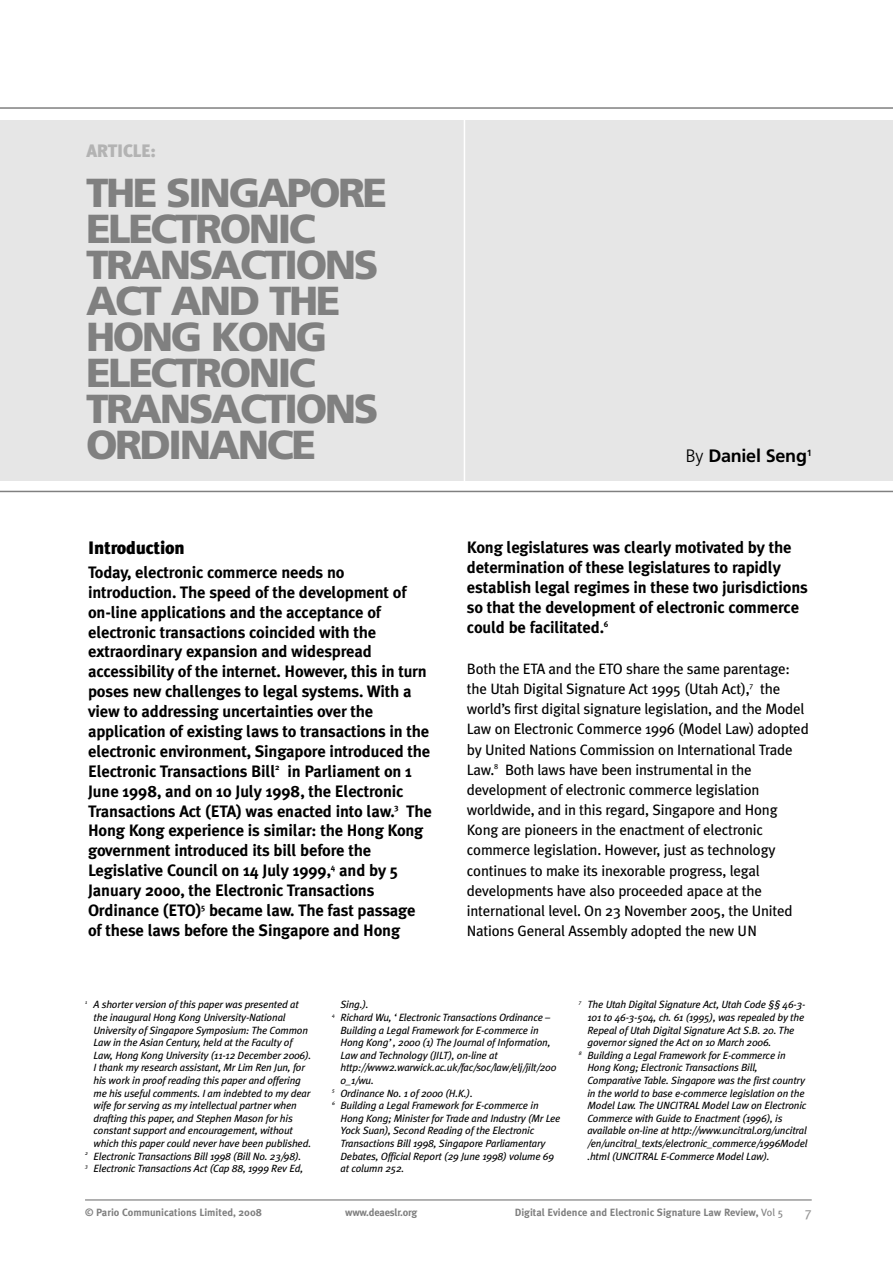
<style>
.page{position:relative;width:893px;height:1263px;background:#fff}
.page>*{position:absolute;margin:0;border:0;box-sizing:border-box;transform-origin:0 0}
.t1{font:900 40.5px/36px "Frutiger";letter-spacing:-.06em;color:#808080}
.t2{font:700 18px "Frutiger";letter-spacing:-.015em;color:#000}
.t3{font:900 18px "Meta Plus";letter-spacing:-.01em;color:#000}
.t4{font:900 18px "Meta Plus";letter-spacing:-.015em;color:#b3b3b3}
.t5{font:700 16.5px/20px "Meta Plus";letter-spacing:-.01em;color:#000}
.t6{font:15px/20.2px "Meta Plus";letter-spacing:-.015em;color:#000}
.t7{font:13.5px "Meta Plus";color:#999}
.t8{font:italic 10.5px "Meta Plus";letter-spacing:-.015em;color:#000}
.t9{font:700 10.5px "Meta Plus";color:#808080}
.t10{font:700 10.5px "Meta Plus";letter-spacing:-.02em;color:#808080}
.s1{font-weight:300}
.s2{font-weight:400}
</style>
<div class="page">
<div style="left:0;top:120px;width:893px;height:360px;background:#e6e6e6"></div>
<hr style="left:464px;top:95px;width:1px;height:391px;background:#fff">
<hr style="left:85px;top:1199px;width:727px;height:2px;background:#999">
<hr style="left:0;top:107px;width:893px;height:2px;background:#808080">
<hr style="left:0;top:491px;width:893px;height:1px;background:#808080">
<h2 class="t4" style="left:86px;top:141px;width:71px">ARTICLE:</h2>
<h1 class="t1" style="left:86px;top:178px;width:303px">THE SINGAPORE<br>ELECTRONIC<br>TRANSACTIONS<br>ACT AND THE<br>HONG KONG<br>ELECTRONIC<br>TRANSACTIONS<br>ORDINANCE</h1>
<h2 class="t3" style="left:88px;top:537px;width:98px">Introduction</h2>
<p class="t5" style="left:88px;top:562px;width:345px">Today, electronic commerce needs no introduction. The speed of the development of on-line applications and the acceptance of electronic transactions coincided with the extraordinary expansion and widespread accessibility of the internet. However, this in turn poses new challenges to legal systems. With a view to addressing uncertainties over the application of existing laws to transactions in the electronic environment, Singapore introduced the Electronic Transactions Bill<sup>2</sup> in Parliament on 1<br>June 1998, and on 10 July 1998, the Electronic Transactions Act (ETA) was enacted into law.<sup>3</sup> The Hong Kong experience is similar: the Hong Kong government introduced its bill before the Legislative Council on 14 July 1999,<sup>4</sup> and by 5<br>January 2000, the Electronic Transactions Ordinance (ETO)<sup>5</sup> became law. The fast passage of these laws before the Singapore and Hong</p>
<h2 class="t2" style="left:686px;top:449px;width:127px"><span class="s1">By</span> Daniel Seng<sup>1</sup></h2>
<h3 class="t5" style="left:467px;top:537px;width:342px">Kong legislatures was clearly motivated by the determination of these legislatures to rapidly establish legal regimes in these two jurisdictions so that the development of electronic commerce could be facilitated.<sup>6</sup></h3>
<p class="t6" style="left:467px;top:658px;width:343px">Both the ETA and the ETO share the same parentage: the Utah Digital Signature Act 1995 (Utah Act),<sup>7</sup> the world’s first digital signature legislation, and the Model Law on Electronic Commerce 1996 (Model Law) adopted by United Nations Commission on International Trade Law.<sup>8</sup> Both laws have been instrumental in the development of electronic commerce legislation worldwide, and in this regard, Singapore and Hong Kong are pioneers in the enactment of electronic commerce legislation. However, just as technology continues to make its inexorable progress, legal developments have also proceeded apace at the international level. On 23 November 2005, the United Nations General Assembly adopted the new UN</p>
<p class="t8" style="left:85px;top:998px;width:215px"><sup>1</sup> A shorter version of this paper was presented at</p>
<p class="t8" style="left:94px;top:1011px;width:194px">the inaugural Hong Kong University-National</p>
<p class="t8" style="left:94px;top:1024px;width:216px">University of Singapore Symposium: The Common</p>
<p class="t8" style="left:94px;top:1036px;width:200px">Law in the Asian Century, held at the Faculty of</p>
<p class="t8" style="left:94px;top:1049px;width:219px">Law, Hong Kong University (11-12 December 2006).</p>
<p class="t8" style="left:94px;top:1061px;width:213px">I thank my research assistant, Mr Lim Ren Jun, for</p>
<p class="t8" style="left:94px;top:1074px;width:209px">his work in proof reading this paper and offering</p>
<p class="t8" style="left:94px;top:1087px;width:218px">me his useful comments. I am indebted to my dear</p>
<p class="t8" style="left:94px;top:1099px;width:205px">wife for serving as my intellectual partner when</p>
<p class="t8" style="left:94px;top:1112px;width:201px">drafting this paper, and Stephen Mason for his</p>
<p class="t8" style="left:94px;top:1124px;width:201px">constant support and encouragement, without</p>
<p class="t8" style="left:94px;top:1137px;width:219px">which this paper could never have been published.</p>
<p class="t8" style="left:85px;top:1150px;width:218px"><sup>2</sup> Electronic Transactions Bill 1998 (Bill No. 23/98).</p>
<p class="t8" style="left:85px;top:1162px;width:220px"><sup>3</sup> Electronic Transactions Act (Cap 88, 1999 Rev Ed,</p>
<p class="t8" style="left:340px;top:998px;width:30px">Sing.).</p>
<p class="t8" style="left:332px;top:1011px;width:220px"><sup>4</sup> Richard Wu, ‘Electronic Transactions Ordinance –</p>
<p class="t8" style="left:340px;top:1024px;width:200px">Building a Legal Framework for E-commerce in</p>
<p class="t8" style="left:340px;top:1036px;width:212px">Hong Kong’, 2000 (1) The Journal of Information,</p>
<p class="t8" style="left:340px;top:1049px;width:159px">Law and Technology (JILT), on-line at</p>
<p class="t8" style="left:340px;top:1061px;width:217px">http://www2.warwick.ac.uk/fac/soc/law/elj/jilt/200</p>
<p class="t8" style="left:340px;top:1074px;width:35px">0_1/wu.</p>
<p class="t8" style="left:332px;top:1087px;width:142px"><sup>5</sup> Ordinance No. 1 of 2000 (H.K.).</p>
<p class="t8" style="left:332px;top:1099px;width:208px"><sup>6</sup> Building a Legal Framework for E-commerce in</p>
<p class="t8" style="left:340px;top:1112px;width:222px">Hong Kong; Minister for Trade and Industry (Mr Lee</p>
<p class="t8" style="left:340px;top:1124px;width:195px">Yock Suan), Second Reading of the Electronic</p>
<p class="t8" style="left:340px;top:1137px;width:206px">Transactions Bill 1998, Singapore Parliamentary</p>
<p class="t8" style="left:340px;top:1150px;width:215px">Debates, Official Report (29 June 1998) volume 69</p>
<p class="t8" style="left:340px;top:1162px;width:65px">at column 252.</p>
<p class="t8" style="left:579px;top:998px;width:228px"><sup>7</sup> The Utah Digital Signature Act, Utah Code §§ 46-3-</p>
<p class="t8" style="left:587px;top:1011px;width:218px">101 to 46-3-504, ch. 61 (1995), was repealed by the</p>
<p class="t8" style="left:587px;top:1024px;width:208px">Repeal of Utah Digital Signature Act S.B. 20. The</p>
<p class="t8" style="left:587px;top:1036px;width:185px">governor signed the Act on 10 March 2006.</p>
<p class="t8" style="left:579px;top:1049px;width:208px"><sup>8</sup> Building a Legal Framework for E-commerce in</p>
<p class="t8" style="left:587px;top:1061px;width:172px">Hong Kong; Electronic Transactions Bill,</p>
<p class="t8" style="left:587px;top:1074px;width:219px">Comparative Table. Singapore was the first country</p>
<p class="t8" style="left:587px;top:1087px;width:219px">in the world to base e-commerce legislation on the</p>
<p class="t8" style="left:587px;top:1099px;width:220px">Model Law. The UNCITRAL Model Law on Electronic</p>
<p class="t8" style="left:587px;top:1112px;width:196px">Commerce with Guide to Enactment (1996), is</p>
<p class="t8" style="left:587px;top:1124px;width:221px">available on-line at http://www.uncitral.org/uncitral</p>
<p class="t8" style="left:587px;top:1137px;width:222px">/en/uncitral_texts/electronic_commerce/1996Model</p>
<p class="t8" style="left:587px;top:1150px;width:184px">.html (UNCITRAL E-Commerce Model Law).</p>
<p class="t9" style="left:85px;top:1206px;width:179px">© Pario Communications Limited, 2008</p>
<p class="t10" style="left:345px;top:1206px;width:74px">www.deaeslr.org</p>
<p class="t9" style="left:515px;top:1206px;width:270px">Digital Evidence and Electronic Signature Law Review, <span class="s2">Vol 5</span></p>
<p class="t7" style="left:805px;top:1204px;width:8px">7</p>
</div>
